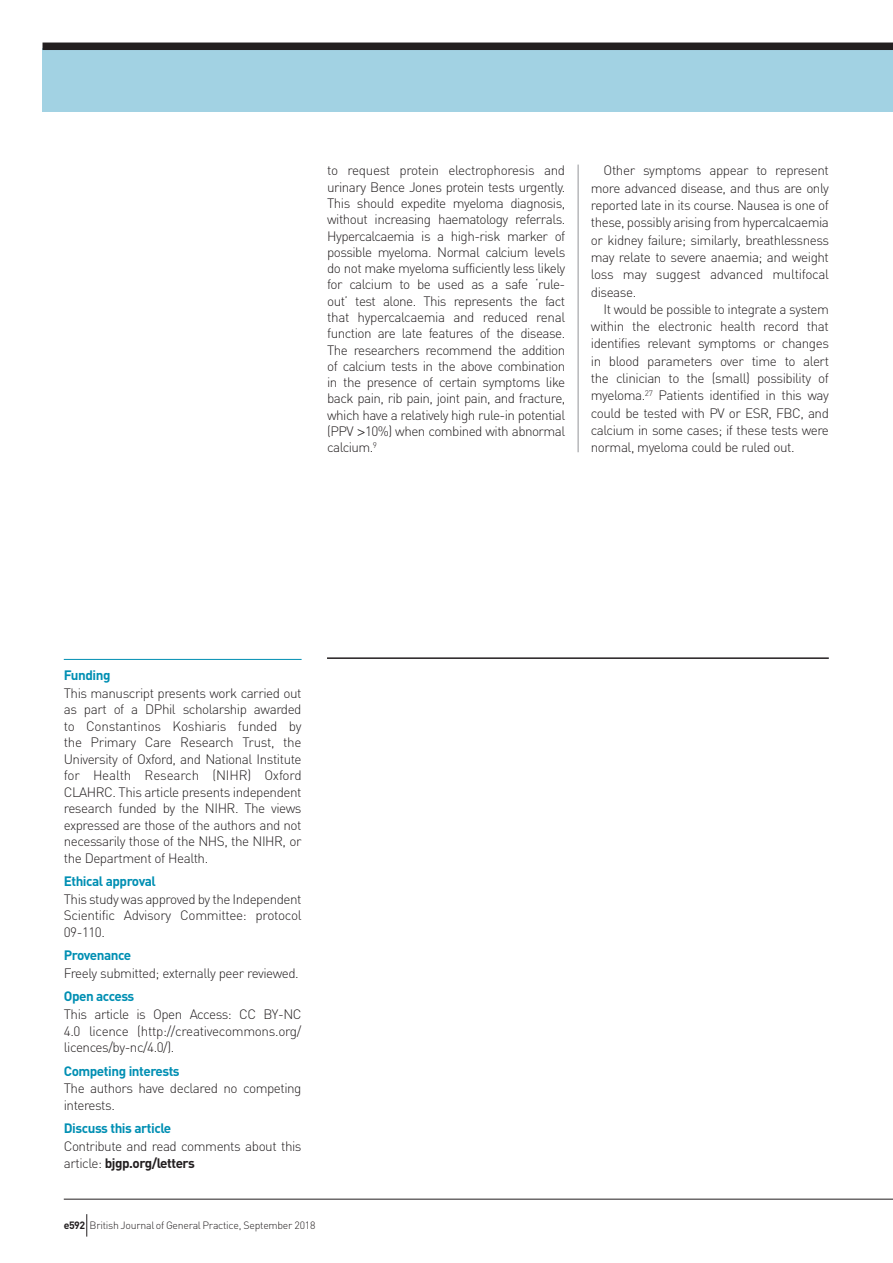
<style>
.page{position:relative;width:893px;height:1263px;background:#fff}
.page>*{position:absolute;margin:0;border:0;box-sizing:border-box;transform-origin:0 0}
.t1{font:300 13.5px/16.4px "DIN";letter-spacing:-.035em;color:#231f20;text-align:justify}
.t2{font:700 13.5px "DIN";letter-spacing:-.035em;color:#008fb3}
.t3{font:300 10.5px "DIN";letter-spacing:-.025em;color:#231f20}
.s1{font-family:"Helvetica"}
.s2{font-weight:700}
</style>
<div class="page">
<div style="left:43px;top:48px;width:850px;height:64px;background:#a2d2e3"></div>
<div style="left:43px;top:43px;width:850px;height:7px;background:#231f20"></div>
<hr style="left:578px;top:165px;width:1px;height:287px;background:#939598">
<hr style="left:64px;top:659px;width:238px;height:1px;background:#008fb3">
<hr style="left:327px;top:657px;width:502px;height:2px;background:#231f20">
<hr style="left:64px;top:1199px;width:829px;height:1px;background:#231f20">
<svg style="left:86px;top:1214px;width:1px;height:22px"></svg>
<p class="t1" style="left:327px;top:162px;width:240px">to request protein electrophoresis and urinary Bence Jones protein tests urgently.<br>This should expedite myeloma diagnosis, without increasing haematology referrals.<br>Hypercalcaemia is a high-risk marker of possible myeloma. Normal calcium levels do not make myeloma sufficiently less likely for calcium to be used as a safe ‘rule&shy;out’ test alone. This represents the fact that hypercalcaemia and reduced renal function are late features of the disease.<br>The researchers recommend the addition of calcium tests in the above combination in the presence of certain symptoms like back pain, rib pain, joint pain, and fracture, which have a relatively high rule-in potential (PPV <span class="s1">&gt;</span>10%) when combined with abnormal calcium.<sup>9</sup></p>
<p class="t1" style="left:591px;top:162px;width:240px;line-height:17.2px;text-indent:13px">Other symptoms appear to represent more advanced disease, and thus are only reported late in its course. Nausea is one of these, possibly arising from hypercalcaemia or kidney failure; similarly, breathlessness may relate to severe anaemia; and weight loss may suggest advanced multifocal disease.</p>
<p class="t1" style="left:591px;top:300px;width:240px;line-height:17.2px;text-indent:13px">It would be possible to integrate a system within the electronic health record that identifies relevant symptoms or changes in blood parameters over time to alert the clinician to the (small) possibility of myeloma.<sup>27</sup> Patients identified in this way could be tested with PV or ESR, FBC, and calcium in some cases; if these tests were normal, myeloma could be ruled out.</p>
<p class="t2" style="left:64px;top:666px;width:48px">Funding</p>
<p class="t1" style="left:64px;top:684px;width:239px">This manuscript presents work carried out as part of a DPhil scholarship awarded to Constantinos Koshiaris funded by the Primary Care Research Trust, the University of Oxford, and National Institute for Health Research (NIHR) Oxford CLAHRC. This article presents independent research funded by the NIHR. The views expressed are those of the authors and not necessarily those of the NHS, the NIHR, or the Department of Health.</p>
<p class="t2" style="left:64px;top:872px;width:94px">Ethical approval</p>
<p class="t1" style="left:64px;top:890px;width:239px">This study was approved by the Independent Scientific Advisory Committee: protocol 09-110.</p>
<p class="t2" style="left:64px;top:946px;width:69px">Provenance</p>
<p class="t1" style="left:64px;top:965px;width:237px">Freely submitted; externally peer reviewed.</p>
<p class="t2" style="left:64px;top:987px;width:72px">Open access</p>
<p class="t1" style="left:64px;top:1006px;width:239px">This article is Open Access: CC BY-NC 4.0 licence (http://creativecommons.org/ licences/by-nc/4.0/).</p>
<p class="t2" style="left:64px;top:1062px;width:117px">Competing interests</p>
<p class="t1" style="left:64px;top:1080px;width:239px">The authors have declared no competing interests.</p>
<p class="t2" style="left:64px;top:1119px;width:109px">Discuss this article</p>
<p class="t1" style="left:64px;top:1138px;width:239px">Contribute and read comments about this article: <span class="s2">bjgp.org/letters</span></p>
<p class="t3" style="left:64px;top:1218px;width:253px"><span class="s2">e592</span> British Journal of General Practice, September 2018</p>
</div>
